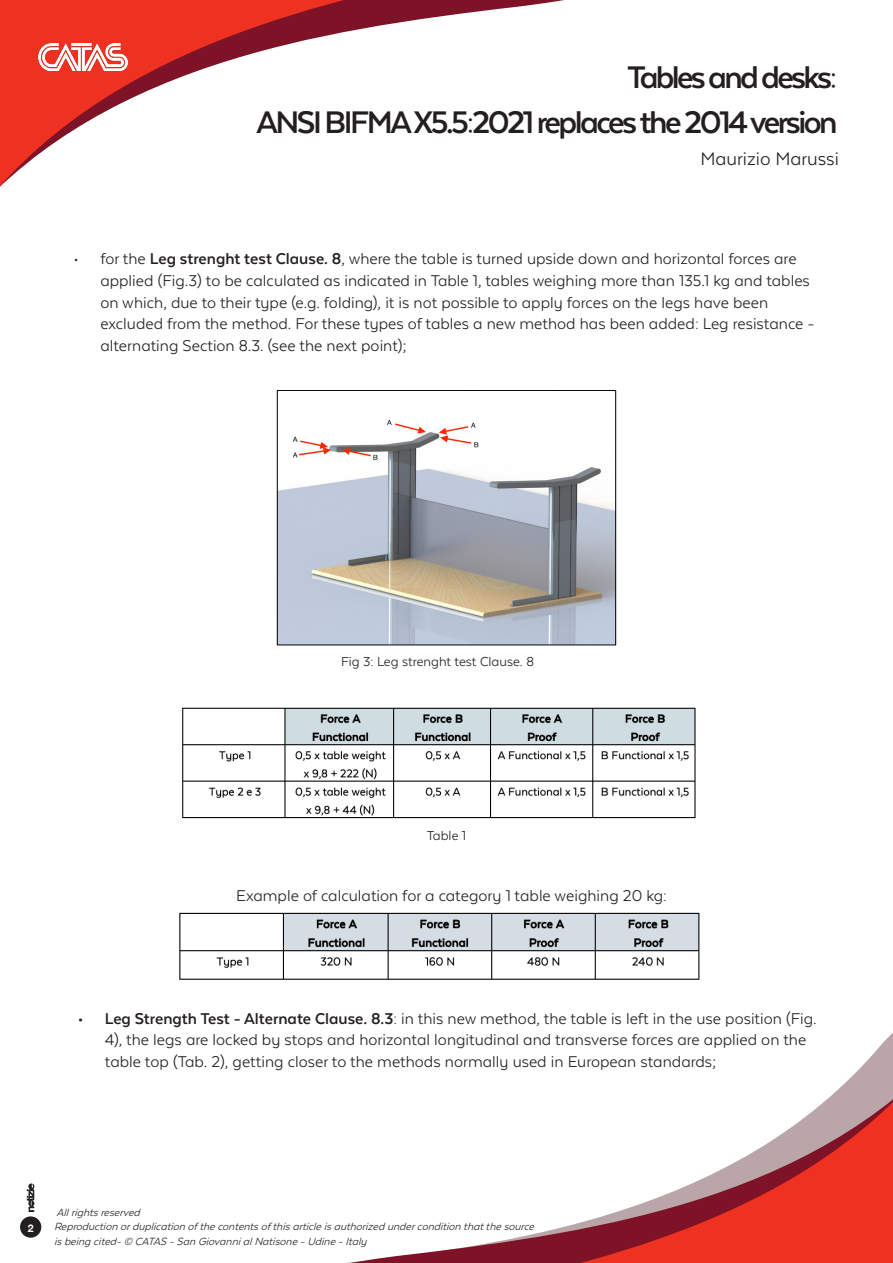
<style>
.page{position:relative;width:893px;height:1263px;background:#fff}
.page>*{position:absolute;margin:0;border:0;box-sizing:border-box;transform-origin:0 0}
.t1{font:700 36px "Texta Alt";letter-spacing:-.07em;color:#231f20}
.t2{font:21px "Texta Alt";color:#231f20}
.t3{font:18px/21.6px "Texta Alt";color:#231f20}
.t4{font:15px "Texta Alt";color:#231f20}
.t5{font:italic 12px/14.4px "Texta Alt";color:#231f20}
.t6{font:700 10.5px "Helvetica Neue";color:#fff}
.s1{font-weight:700}
</style>
<div class="page">
<svg style="left:0;top:0;width:617px;height:439px"></svg>
<svg style="left:20px;top:1033px;width:873px;height:230px"></svg>
<div style="left:20px;top:1216px;width:21px;height:22px;background:#231f20;border-radius:50%"></div>
<svg style="left:27px;top:1183px;width:7px;height:29px"></svg>
<img style="left:38px;top:43px;width:89px;height:27px">
<img style="left:279px;top:392px;width:335px;height:251px">
<div style="left:277px;top:390px;width:339px;height:255px;border:1px solid #000"></div>
<img style="left:182px;top:707px;width:514px;height:112px">
<img style="left:179px;top:912px;width:521px;height:68px">
<p class="t1" style="left:627px;top:58px;width:212px">Tables and desks:</p>
<p class="t1" style="left:257px;top:103px;width:583px">ANSI BIFMA X5.5:2021 replaces the 2014 version</p>
<p class="t2" style="left:700px;top:148px;width:140px">Maurizio Marussi</p>
<p class="t3" style="left:100px;top:248px;width:716px;text-indent:-27px">• for the <span class="s1">Leg strenght test Clause. 8</span>, where the table is turned upside down and horizontal forces are applied (Fig.3) to be calculated as indicated in Table 1, tables weighing more than 135.1 kg and tables on which, due to their type (e.g. folding), it is not possible to apply forces on the legs have been excluded from the method. For these types of tables a new method has been added: Leg resistance - alternating Section 8.3. (see the next point);</p>
<p class="t4" style="left:341px;top:653px;width:194px">Fig 3: Leg strenght test Clause. 8</p>
<p class="t4" style="left:427px;top:828px;width:41px">Table 1</p>
<p class="t3" style="left:236px;top:885px;width:432px">Example of calculation for a category 1 table weighing 20 kg:</p>
<p class="t3" style="left:105px;top:1007px;width:713px;text-indent:-27px"><span class="s1">• Leg Strength Test - Alternate Clause. 8.3</span>: in this new method, the table is left in the use position (Fig.<br>4), the legs are locked by stops and horizontal longitudinal and transverse forces are applied on the table top (Tab. 2), getting closer to the methods normally used in European standards;</p>
<p class="t6" style="left:28px;top:1220px;width:7px">2</p>
<p class="t5" style="left:56px;top:1205px;width:88px">Allrightsreserved</p>
<p class="t5" style="left:54px;top:1219px;width:485px">Reproduction orduplication ofthecontentsofthisarticleisauthorized undercondition thatthesource isbeing cited-© CATAS -San GiovannialNatisone-Udine-Italy</p>
</div>
